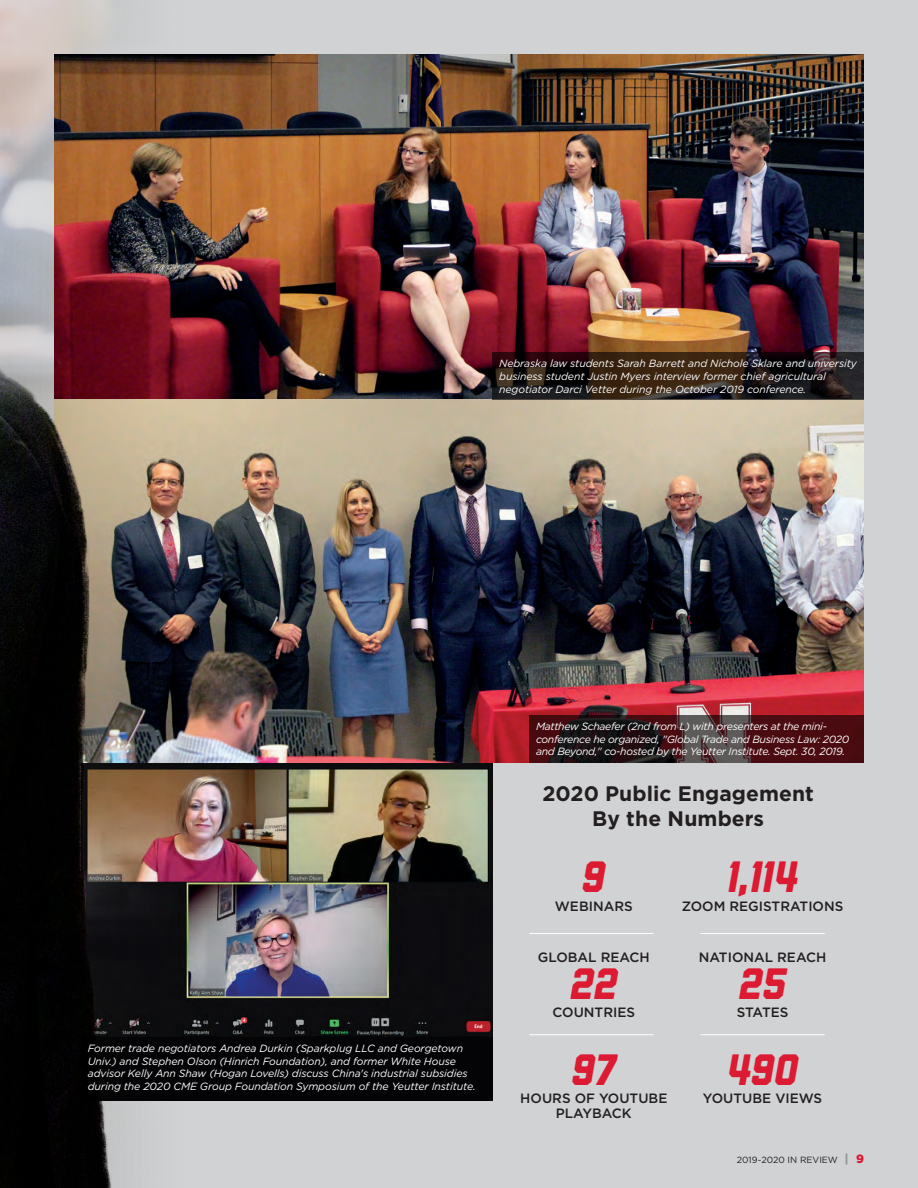
<style>
.page{position:relative;width:918px;height:1188px;background:#d1d2d4}
.page>*{position:absolute;margin:0;border:0;box-sizing:border-box;transform-origin:0 0}
.t1{font:italic 800 43.8px "Liberator";color:#dc1a32}
.t2{font:700 21px/25.2px "Gotham";letter-spacing:.005em;color:#231f20;text-align:center}
.t3{font:500 13.5px/15px "Gotham";color:#231f20;text-align:center}
.t4{font:italic 10.5px/12.6px "Gotham HTF";letter-spacing:-.01em;color:#fff}
.t5{font:italic 10.5px/12.6px "Gotham HTF";letter-spacing:-.03em;color:#fff}
.t6{font:9px "Gotham HTF";color:#231f20}
.s1{font-weight:900;font-size:12px;color:#939598}
.s2{font-weight:900;font-size:12px;color:#dc1a32}
</style>
<div class="page">
<img style="left:198px;top:763px;width:294px;height:274px">
<img style="left:133px;top:763px;width:65px;height:421px">
<img style="left:133px;top:54px;width:731px;height:709px">
<svg style="left:492px;top:352px;width:372px;height:48px;background:#281c16"></svg>
<svg style="left:529px;top:715px;width:335px;height:48px;background:#3d1a1e"></svg>
<hr style="left:529px;top:933px;width:124px;height:1px;background:#fff">
<hr style="left:529px;top:1034px;width:124px;height:1px;background:#fff">
<hr style="left:701px;top:933px;width:124px;height:1px;background:#fff">
<hr style="left:701px;top:1034px;width:124px;height:1px;background:#fff">
<img style="left:0;top:0;width:133px;height:1188px">
<div style="left:81px;top:1037px;width:411px;height:63px;background:#040406"></div>
<p class="t4" style="left:499px;top:357px;width:359px">Nebraska law students Sarah Barrett and Nichole Sklare and university business student Justin Myers interview former chief agricultural negotiator Darci Vetter during the October 2019 conference.</p>
<p class="t4" style="left:88px;top:1042px;width:390px">Former trade negotiators Andrea Durkin (Sparkplug LLC and Georgetown Univ.) and Stephen Olson (Hinrich Foundation), and former White House advisor Kelly Ann Shaw (Hogan Lovells) discuss China's industrial subsidies during the 2020 CME Group Foundation Symposium of the Yeutter Institute.</p>
<p class="t5" style="left:536px;top:720px;width:315px">Matthew Schaefer (2nd from L) with presenters at the mini&shy;conference he organized, "Global Trade and Business Law: 2020 and Beyond," co-hosted by the Yeutter Institute. Sept. 30, 2019.</p>
<h2 class="t2" style="left:543px;top:781px;width:273px">2020 Public Engagement<br>By the Numbers</h2>
<h1 class="t1" style="left:582px;top:854px;width:25px">9</h1>
<p class="t3" style="left:555px;top:898px;width:79px">WEBINARS</p>
<h1 class="t1" style="left:727px;top:854px;width:73px">1,114</h1>
<p class="t3" style="left:682px;top:898px;width:163px">ZOOM REGISTRATIONS</p>
<p class="t3" style="left:538px;top:949px;width:113px">GLOBAL REACH</p>
<h1 class="t1" style="left:570px;top:960px;width:49px">22</h1>
<p class="t3" style="left:553px;top:1005px;width:84px">COUNTRIES</p>
<h1 class="t1" style="left:572px;top:1046px;width:46px">97</h1>
<p class="t3" style="left:520px;top:1090px;width:149px">HOURS OF YOUTUBE<br>PLAYBACK</p>
<p class="t3" style="left:699px;top:949px;width:129px">NATIONAL REACH</p>
<h1 class="t1" style="left:739px;top:960px;width:49px">25</h1>
<p class="t3" style="left:737px;top:1005px;width:53px">STATES</p>
<h1 class="t1" style="left:727px;top:1046px;width:72px">490</h1>
<p class="t3" style="left:703px;top:1090px;width:121px">YOUTUBE VIEWS</p>
<p class="t6" style="left:737px;top:1155px;width:129px">2019-2020 IN REVIEW <span class="s1">|</span> <span class="s2">9</span></p>
</div>
